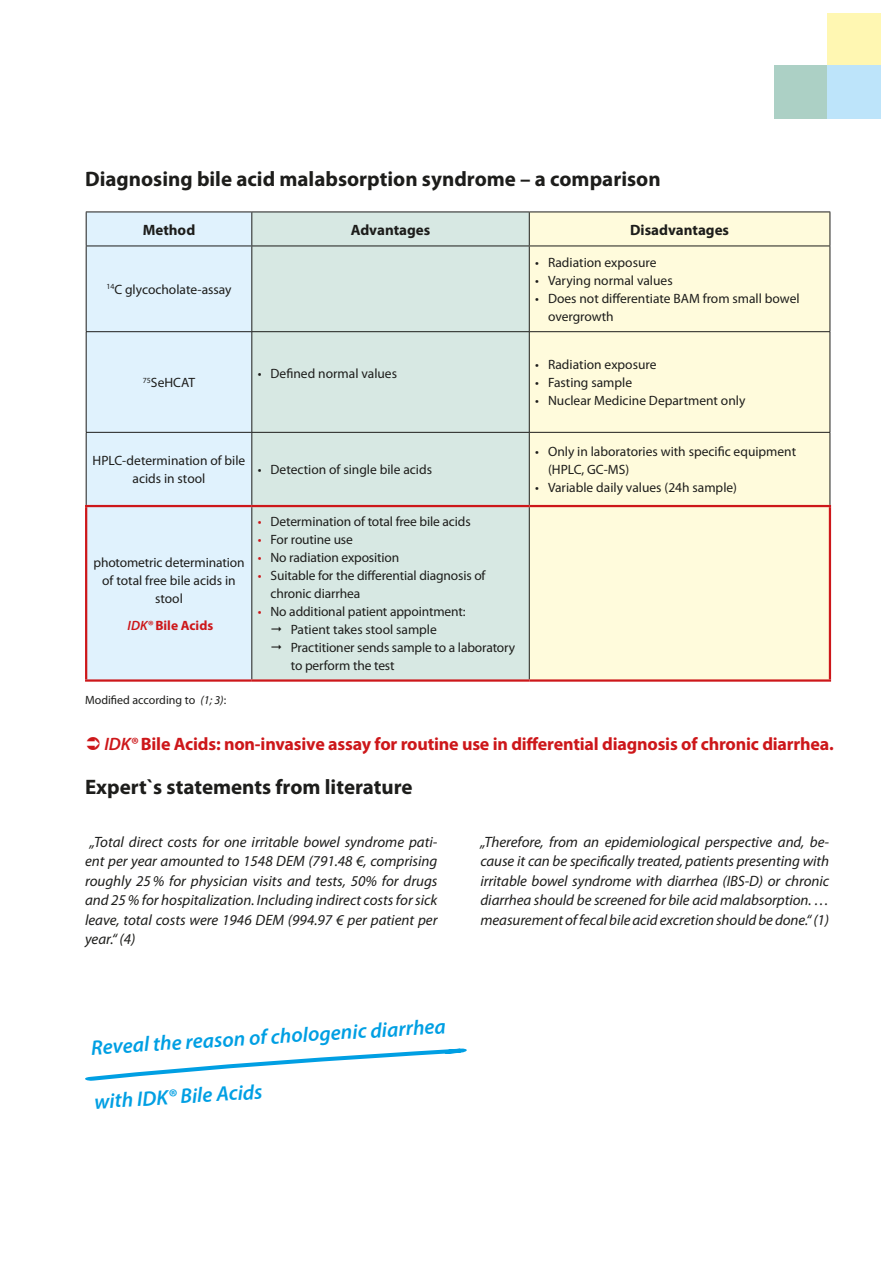
<style>
.page{position:relative;width:893px;height:1263px;background:#fff}
.page>*{position:absolute;margin:0;border:0;box-sizing:border-box;transform-origin:0 0}
.t1{font:700 21px "Myriad Pro";color:#1d1d1b}
.t2{font:italic 600 21px "Myriad Pro";color:#009fe3}
.t3{font:700 18px "Myriad Pro";letter-spacing:-.01em;color:#cd171a}
.t4{font:italic 15px/19.5px "Myriad Pro";letter-spacing:-.005em;color:#1d1d1b;text-align:justify}
.t5{font:700 15px "Myriad Pro";color:#1d1d1b}
.t6{font:13.5px/18px "Myriad Pro";color:#1d1d1b}
.t7{font:700 13.5px "Myriad Pro";color:#cd171a}
.t8{font:12px "Myriad Pro";color:#1d1d1b}
.s1{font-weight:600;font-style:italic}
.s2{color:#cd171a}
.s3{font-style:italic}
</style>
<div class="page">
<div style="left:774px;top:66px;width:53px;height:53px;background:#acd0c5"></div>
<div style="left:827px;top:13px;width:53px;height:53px;background:#fff7b2"></div>
<div style="left:827px;top:66px;width:53px;height:53px;background:#bde4fa"></div>
<div style="left:87px;top:213px;width:165px;height:466px;background:#e0f2fd"></div>
<div style="left:253px;top:213px;width:276px;height:466px;background:#d7e8e3"></div>
<div style="left:530px;top:213px;width:300px;height:466px;background:#fffbdc"></div>
<hr style="left:252px;top:212px;width:1px;height:34px;background:#1d1d1b">
<hr style="left:529px;top:212px;width:1px;height:34px;background:#1d1d1b">
<hr style="left:86px;top:246px;width:1px;height:85px;background:#1d1d1b">
<hr style="left:252px;top:246px;width:1px;height:85px;background:#1d1d1b">
<hr style="left:529px;top:246px;width:1px;height:85px;background:#1d1d1b">
<hr style="left:830px;top:246px;width:1px;height:85px;background:#1d1d1b">
<hr style="left:86px;top:331px;width:166px;height:1px;background:#1d1d1b">
<hr style="left:86px;top:332px;width:1px;height:100px;background:#1d1d1b">
<hr style="left:252px;top:331px;width:277px;height:1px;background:#1d1d1b">
<hr style="left:252px;top:332px;width:1px;height:100px;background:#1d1d1b">
<hr style="left:529px;top:331px;width:301px;height:1px;background:#1d1d1b">
<hr style="left:529px;top:332px;width:1px;height:100px;background:#1d1d1b">
<hr style="left:830px;top:332px;width:1px;height:100px;background:#1d1d1b">
<hr style="left:86px;top:432px;width:1px;height:73px;background:#1d1d1b">
<hr style="left:252px;top:432px;width:1px;height:73px;background:#1d1d1b">
<hr style="left:529px;top:432px;width:1px;height:73px;background:#1d1d1b">
<hr style="left:830px;top:432px;width:1px;height:73px;background:#1d1d1b">
<hr style="left:252px;top:507px;width:1px;height:172px;background:#1d1d1b">
<hr style="left:529px;top:507px;width:1px;height:172px;background:#1d1d1b">
<hr style="left:86px;top:212px;width:166px;height:1px;background:#1d1d1b">
<hr style="left:86px;top:212px;width:1px;height:34px;background:#1d1d1b">
<hr style="left:252px;top:212px;width:277px;height:1px;background:#1d1d1b">
<hr style="left:529px;top:212px;width:301px;height:1px;background:#1d1d1b">
<hr style="left:830px;top:212px;width:1px;height:34px;background:#1d1d1b">
<hr style="left:86px;top:246px;width:166px;height:1px;background:#1d1d1b">
<hr style="left:252px;top:246px;width:277px;height:1px;background:#1d1d1b">
<hr style="left:529px;top:246px;width:301px;height:1px;background:#1d1d1b">
<hr style="left:85px;top:507px;width:2px;height:172px;background:#cd171a">
<hr style="left:829px;top:507px;width:2px;height:172px;background:#cd171a">
<hr style="left:85px;top:679px;width:167px;height:3px;background:#cd171a">
<hr style="left:252px;top:679px;width:277px;height:3px;background:#cd171a">
<hr style="left:529px;top:679px;width:302px;height:3px;background:#cd171a">
<hr style="left:86px;top:432px;width:166px;height:1px;background:#1d1d1b">
<hr style="left:252px;top:432px;width:277px;height:1px;background:#1d1d1b">
<hr style="left:529px;top:432px;width:301px;height:1px;background:#1d1d1b">
<hr style="left:85px;top:505px;width:167px;height:2px;background:#cd171a">
<hr style="left:252px;top:505px;width:277px;height:2px;background:#cd171a">
<hr style="left:529px;top:505px;width:302px;height:2px;background:#cd171a">
<svg style="left:85px;top:1048px;width:382px;height:33px"></svg>
<svg style="left:272px;top:627px;width:9px;height:5px"></svg>
<svg style="left:272px;top:645px;width:9px;height:5px"></svg>
<h1 class="t1" style="left:85px;top:165px;width:577px">Diagnosing bile acid malabsorption syndrome – a comparison</h1>
<p class="t5" style="left:143px;top:220px;width:54px">Method</p>
<p class="t5" style="left:351px;top:220px;width:81px">Advantages</p>
<p class="t5" style="left:630px;top:220px;width:101px">Disadvantages</p>
<p class="t6" style="left:106px;top:280px;width:127px"><sup>14</sup>C glycocholate-assay</p>
<p class="t6" style="left:143px;top:373px;width:54px"><sup>75</sup>SeHCAT</p>
<p class="t6" style="left:258px;top:364px;width:141px">• Defined normal values</p>
<p class="t6" style="left:93px;top:451px;width:154px;text-align:center">HPLC-determination of bile acids in stool</p>
<p class="t6" style="left:258px;top:460px;width:176px">• Detection of single bile acids</p>
<p class="t6" style="left:93px;top:553px;width:153px;text-align:center">photometric determination of total free bile acids in stool</p>
<p class="t7" style="left:128px;top:616px;width:87px"><span class="s1">IDK®</span> Bile Acids</p>
<p class="t6" style="left:258px;top:513px;width:214px"><span class="s2">•</span> Determination of total free bile acids</p>
<p class="t6" style="left:258px;top:531px;width:97px"><span class="s2">•</span> For routine use</p>
<p class="t6" style="left:258px;top:548px;width:143px"><span class="s2">•</span> No radiation exposition</p>
<p class="t6" style="left:271px;top:566px;width:216px;text-indent:-13px"><span class="s2">•</span> Suitable for the differential diagnosis of chronic diarrhea</p>
<p class="t6" style="left:291px;top:602px;width:226px;text-indent:-33px"><span class="s2">•</span> No additional patient appointment:<br>Patient takes stool sample<br>Practitioner sends sample to a laboratory to perform the test</p>
<p class="t6" style="left:535px;top:253px;width:123px">• Radiation exposure</p>
<p class="t6" style="left:535px;top:271px;width:139px">• Varying normal values</p>
<p class="t6" style="left:548px;top:289px;width:253px;text-indent:-13px">• Does not differentiate BAM from small bowel overgrowth</p>
<p class="t6" style="left:535px;top:355px;width:123px">• Radiation exposure</p>
<p class="t6" style="left:535px;top:373px;width:98px">• Fasting sample</p>
<p class="t6" style="left:535px;top:391px;width:212px">• Nuclear Medicine Department only</p>
<p class="t6" style="left:548px;top:442px;width:250px;text-indent:-13px">• Only in laboratories with specific equipment (HPLC, GC-MS)</p>
<p class="t6" style="left:535px;top:478px;width:203px">• Variable daily values (24h sample)</p>
<p class="t8" style="left:85px;top:692px;width:143px">Modified according to <span class="s3">(1; 3)</span>:</p>
<h2 class="t3" style="left:104px;top:732px;width:731px"><span class="s1">IDK®</span> Bile Acids: non-invasive assay for routine use in differential diagnosis of chronic diarrhea.</h2>
<h1 class="t1" style="left:85px;top:773px;width:329px">Expert`s statements from literature</h1>
<p class="t4" style="left:85px;top:832px;width:354px;text-indent:5px">„Total direct costs for one irritable bowel syndrome pati&shy;ent per year amounted to 1548 DEM (791.48 €, comprising roughly 25% for physician visits and tests, 50% for drugs and 25% for hospitalization. Including indirect costs for sick leave, total costs were 1946 DEM (994.97 € per patient per year.“ (4)</p>
<p class="t4" style="left:480px;top:832px;width:350px">„Therefore, from an epidemiological perspective and, be&shy;cause it can be specifically treated, patients presenting with irritable bowel syndrome with diarrhea (IBS-D) or chronic diarrhea should be screened for bile acid malabsorption. … measurement of fecal bile acid excretion should be done.“ (1)</p>
<h1 class="t2" style="left:90px;top:1036px;width:357px;rotate:-4deg">Reveal the reason of chologenic diarrhea</h1>
<h1 class="t2" style="left:93px;top:1089px;width:170px;rotate:-4deg">with IDK® Bile Acids</h1>
</div>
